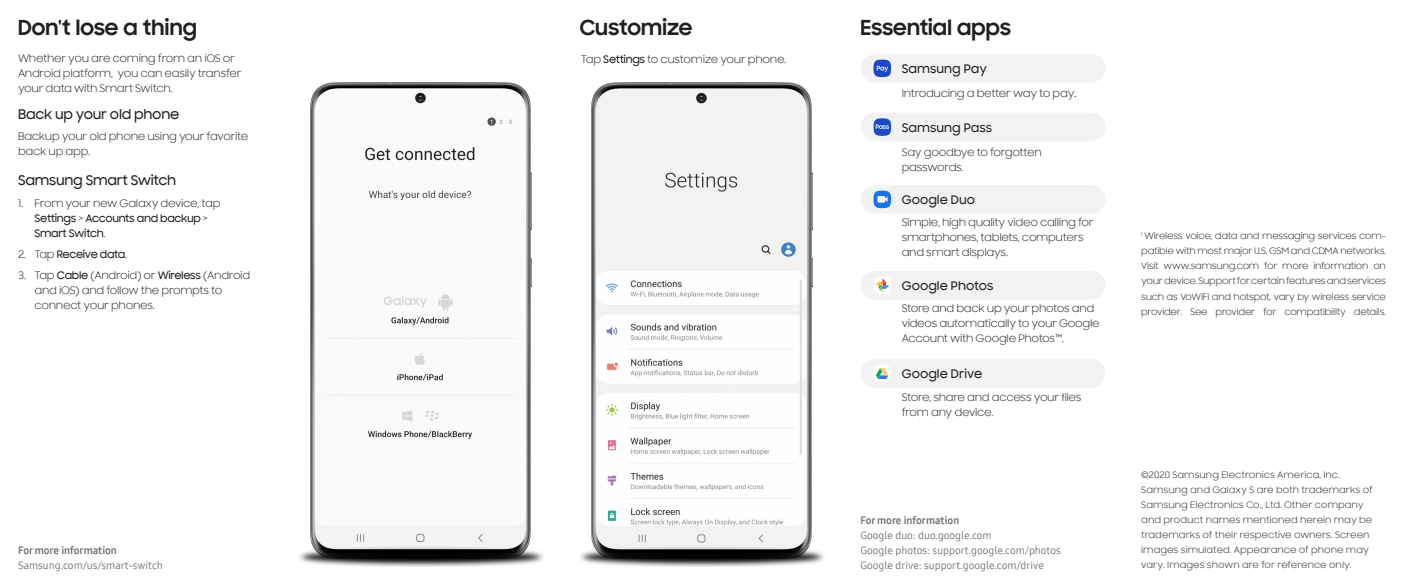
<style>
.page{position:relative;width:1404px;height:587px;background:#fff}
.page>*{position:absolute;margin:0;border:0;box-sizing:border-box;transform-origin:0 0}
.t1{font:700 21px "Samsung Sharp Sans";letter-spacing:.01em;color:#231f20}
.t2{font:500 13.5px "Samsung Sharp Sans";letter-spacing:-.02em;color:#231f20}
.t3{font:500 12px "Samsung Sharp Sans";color:#231f20}
.t4{font:10.5px/15px "Samsung Sharp Sans";letter-spacing:-.03em;color:#231f20}
.t5{font:10.5px "Samsung One 400";color:#6c6d70}
.t6{font:500 10.5px/15px "Samsung Sharp Sans";letter-spacing:-.03em;color:#231f20}
.t7{font:10.5px "Samsung One 700";color:#6c6d70}
.Legal_copy{font:9px/15px "Samsung Sharp Sans";color:#231f20;text-align:justify}
.s1{font-weight:400}
.s2{font-weight:500}
.s3{font-family:"Samsung One 400"}
</style>
<div class="page">
<div style="left:860px;top:359px;width:245px;height:29px;background:#f2f2f2;border-radius:14px"></div>
<div style="left:860px;top:185px;width:245px;height:29px;background:#f2f2f2;border-radius:14px"></div>
<div style="left:860px;top:54px;width:245px;height:28px;background:#f2f2f2;border-radius:14px"></div>
<div style="left:860px;top:271px;width:245px;height:28px;background:#f2f2f2;border-radius:14px"></div>
<div style="left:860px;top:113px;width:245px;height:28px;background:#f2f2f2;border-radius:14px"></div>
<svg style="left:873px;top:60px;width:18px;height:17px"></svg>
<svg style="left:873px;top:118px;width:18px;height:18px"></svg>
<svg style="left:873px;top:191px;width:18px;height:17px"></svg>
<svg style="left:874px;top:277px;width:17px;height:17px"></svg>
<svg style="left:874px;top:365px;width:16px;height:17px"></svg>
<img style="left:591px;top:82px;width:221px;height:464px">
<img style="left:580px;top:546px;width:244px;height:21px">
<img style="left:310px;top:82px;width:221px;height:464px">
<img style="left:299px;top:546px;width:244px;height:21px">
<p class="t1" style="left:18px;top:12px;width:181px">Don't lose a thing</p>
<p class="t4" style="left:18px;top:51px;width:225px">Whether you are coming from an iOS or<br>Android platform, you can easily transfer your data with Smart Switch.</p>
<p class="t2" style="left:18px;top:104px;width:163px">Back up your old phone</p>
<p class="t4" style="left:18px;top:129px;width:232px">Backup your old phone using your favorite back up app.</p>
<p class="t2" style="left:18px;top:170px;width:160px">Samsung Smart Switch</p>
<p class="t6" style="left:35px;top:195px;width:188px;text-indent:-17px"><span class="s1">1. From your new Galaxy device, tap<br></span>Settings <span class="s1">&gt;</span> Accounts and backup <span class="s1">&gt;<br></span>Smart Switch<span class="s1">.</span></p>
<p class="t6" style="left:18px;top:246px;width:111px"><span class="s1">2. Tap</span> Receive data<span class="s1">.</span></p>
<p class="t4" style="left:35px;top:267px;width:217px;text-indent:-17px">3. Tap <span class="s2">Cable</span> (Android) or <span class="s2">Wireless</span> (Android and iOS) and follow the prompts to connect your phones.</p>
<p class="t7" style="left:18px;top:543px;width:100px">For more information</p>
<p class="t5" style="left:18px;top:558px;width:146px">Samsung.com/us/smart-switch</p>
<p class="t1" style="left:579px;top:12px;width:114px">Customize</p>
<p class="t4" style="left:581px;top:51px;width:207px">Tap <span class="s2">Settings</span> to customize your phone.</p>
<p class="t1" style="left:860px;top:12px;width:152px">Essential apps</p>
<p class="t3" style="left:901px;top:60px;width:87px">Samsung Pay</p>
<p class="t4" style="left:901px;top:85px;width:176px">Introducing a better way to pay<span class="s3">.</span></p>
<p class="t3" style="left:901px;top:119px;width:92px">Samsung Pass</p>
<p class="t4" style="left:901px;top:144px;width:141px">Say goodbye to forgotten passwords.</p>
<p class="t3" style="left:901px;top:191px;width:75px">Google Duo</p>
<p class="t4" style="left:901px;top:215px;width:193px">Simple, high quality video calling for smartphones, tablets, computers and smart displays.</p>
<p class="t3" style="left:901px;top:277px;width:93px">Google Photos</p>
<p class="t4" style="left:901px;top:301px;width:200px">Store and back up your photos and videos automatically to your Google<br>Account with Google Photos™.</p>
<p class="t3" style="left:901px;top:365px;width:82px">Google Drive</p>
<p class="t4" style="left:901px;top:389px;width:181px">Store, share and access your files from any device.</p>
<p class="t7" style="left:860px;top:513px;width:100px">For more information</p>
<p class="t5" style="left:860px;top:528px;width:133px">Google duo: duo.google.com</p>
<p class="t5" style="left:860px;top:543px;width:202px">Google photos: support.google.com/photos</p>
<p class="t5" style="left:860px;top:558px;width:185px">Google drive: support.google.com/drive</p>
<p class="Legal_copy" style="left:1141px;top:228px;width:246px"><sup>1</sup> Wireless voice, data and messaging services com&shy;patible with most major U.S. GSM and CDMA networks.<br>Visit www.samsung.com for more information on your device. Support for certain features and services such as VoWiFi and hotspot, vary by wireless service provider. See provider for compatibility details.</p>
<p class="Legal_copy" style="left:1141px;top:467px;width:233px;text-align:left">©2020 Samsung Electronics America, Inc.<br>Samsung and Galaxy S are both trademarks of Samsung Electronics Co., Ltd. Other company and product names mentioned herein may be trademarks of their respective owners. Screen images simulated. Appearance of phone may vary. Images shown are for reference only.</p>
</div>
